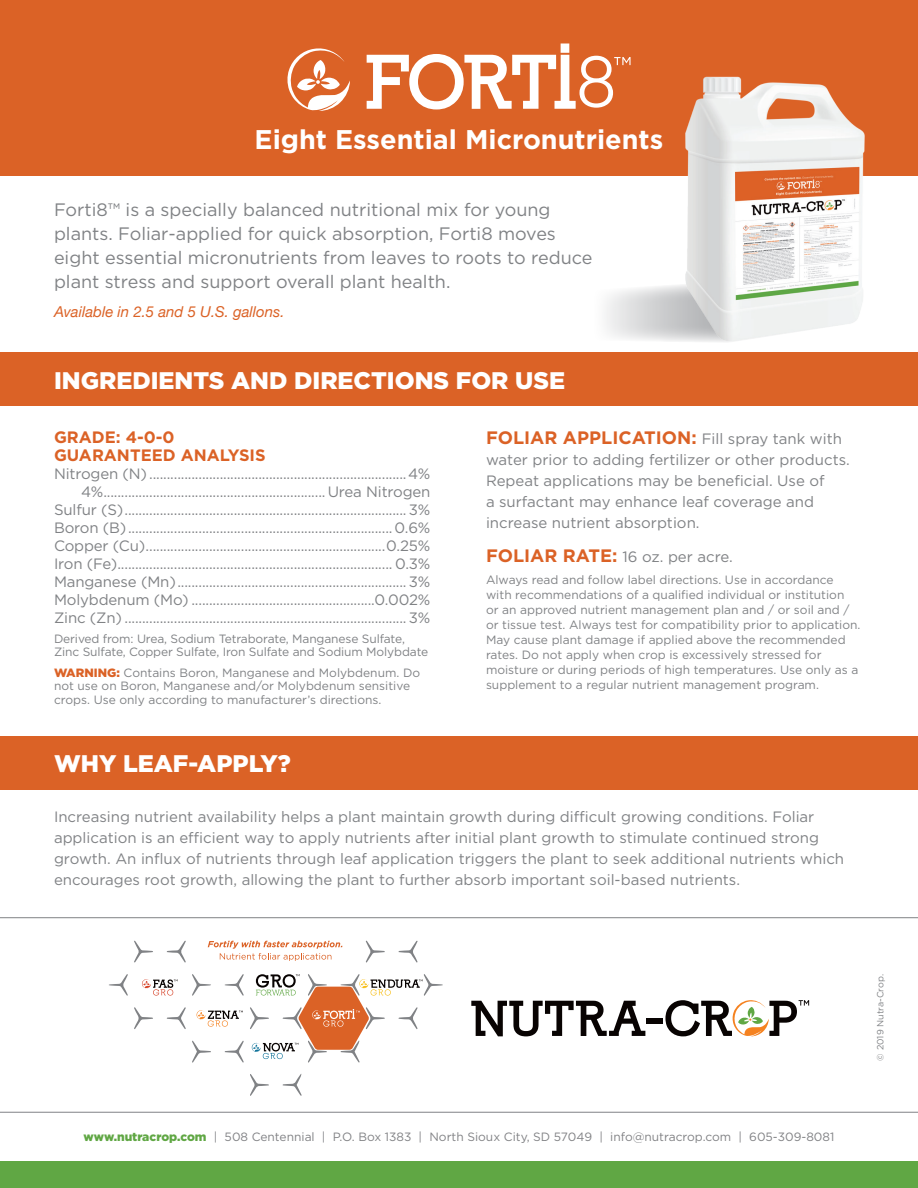
<style>
.page{position:relative;width:918px;height:1188px;background:#fff}
.page>*{position:absolute;margin:0;border:0;box-sizing:border-box;transform-origin:0 0}
.t1{font:700 27px "Gotham";color:#fff}
.t2{font:900 24px "Gotham";color:#fff}
.t3{font:18px/24px "Gotham";color:#808285}
.t4{font:700 18px "Gotham";color:#db6226}
.t5{font:700 16.5px "Gotham";color:#db6226}
.t6{font:15px/21px "Gotham";color:#808285}
.t7{font:italic 15px "Helvetica Neue";color:#db6226}
.t8{font:12px/15px "Gotham";color:#808285}
.t9{font:12px "Gotham";color:#818285}
.t10{font:9px "Gotham";color:#808285}
.s1{font-weight:900;color:#db6226}
.s2{font-weight:400;font-size:15px;color:#808285}
.s3{font-weight:700;font-size:18px;color:#db6226}
.s4{font-weight:900;color:#60a744}
</style>
<div class="page">
<div style="left:0;top:0;width:918px;height:176px;background:#db6226"></div>
<div style="left:0;top:1161px;width:918px;height:27px;background:#60a744"></div>
<div style="left:0;top:352px;width:918px;height:54px;background:#db6226"></div>
<svg style="left:367px;top:43px;width:264px;height:66px"></svg>
<svg style="left:287px;top:48px;width:63px;height:63px"></svg>
<div style="left:0;top:736px;width:918px;height:54px;background:#db6226"></div>
<hr style="left:0;top:1112px;width:918px;height:1px;background:#808285">
<hr style="left:0;top:917px;width:918px;height:1px;background:#808285">
<svg style="left:605px;top:285px;width:72px;height:56px"></svg>
<img style="left:677px;top:76px;width:188px;height:266px">
<svg style="left:208px;top:941px;width:134px;height:20px"></svg>
<svg style="left:471px;top:1001px;width:174px;height:35px"></svg>
<div style="left:646px;top:1019px;width:16px;height:5px;background:#080302"></div>
<svg style="left:665px;top:1000px;width:144px;height:36px"></svg>
<svg style="left:109px;top:974px;width:19px;height:22px"></svg>
<svg style="left:399px;top:940px;width:19px;height:23px"></svg>
<svg style="left:167px;top:940px;width:19px;height:23px"></svg>
<svg style="left:366px;top:941px;width:19px;height:21px"></svg>
<svg style="left:134px;top:941px;width:19px;height:22px"></svg>
<svg style="left:250px;top:1074px;width:19px;height:22px"></svg>
<svg style="left:282px;top:1074px;width:20px;height:22px"></svg>
<svg style="left:134px;top:974px;width:309px;height:89px"></svg>
<p class="t1" style="left:255px;top:122px;width:410px">Eight Essential Micronutrients</p>
<p class="t3" style="left:54px;top:198px;width:540px">Forti8™ is a specially balanced nutritional mix for young plants. Foliar-applied for quick absorption, Forti8 moves eight essential micronutrients from leaves to roots to reduce plant stress and support overall plant health.</p>
<p class="t7" style="left:54px;top:301px;width:232px">Available in 2.5 and 5 U.S. gallons.</p>
<p class="t2" style="left:54px;top:364px;width:513px">INGREDIENTS AND DIRECTIONS FOR USE</p>
<p class="t5" style="left:54px;top:426px;width:122px">GRADE: 4-0-0</p>
<p class="t5" style="left:54px;top:444px;width:213px">GUARANTEED ANALYSIS</p>
<p class="t6" style="left:54px;top:463px;width:378px">Nitrogen (N) .........................................................................4%</p>
<p class="t6" style="left:81px;top:481px;width:351px">4%...............................................................Urea Nitrogen</p>
<p class="t6" style="left:54px;top:499px;width:378px">Sulfur (S)................................................................................ 3%</p>
<p class="t6" style="left:54px;top:517px;width:378px">Boron (B) ...........................................................................0.6%</p>
<p class="t6" style="left:54px;top:535px;width:378px">Copper (Cu)....................................................................0.25%</p>
<p class="t6" style="left:54px;top:553px;width:378px">Iron (Fe).............................................................................. 0.3%</p>
<p class="t6" style="left:54px;top:571px;width:378px">Manganese (Mn)................................................................. 3%</p>
<p class="t6" style="left:54px;top:589px;width:378px">Molybdenum (Mo) ....................................................0.002%</p>
<p class="t6" style="left:54px;top:607px;width:378px">Zinc (Zn) ................................................................................ 3%</p>
<p class="t8" style="left:54px;top:632px;width:376px;line-height:13.5px">Derived from: Urea, Sodium Tetraborate, Manganese Sulfate,<br>Zinc Sulfate, Copper Sulfate, Iron Sulfate and Sodium Molybdate</p>
<p class="t8" style="left:54px;top:665px;width:368px;line-height:13.5px"><span class="s1">WARNING:</span> Contains Boron, Manganese and Molybdenum. Do not use on Boron, Manganese and/or Molybdenum sensitive crops. Use only according to manufacturer’s directions.</p>
<p class="t2" style="left:54px;top:747px;width:238px">WHY LEAF-APPLY?</p>
<p class="t4" style="left:486px;top:426px;width:358px">FOLIAR APPLICATION: <span class="s2">Fill spray tank with</span></p>
<p class="t6" style="left:486px;top:449px;width:365px">water prior to adding fertilizer or other products.<br>Repeat applications may be beneficial. Use of<br>a surfactant may enhance leaf coverage and increase nutrient absorption.</p>
<p class="t6" style="left:486px;top:546px;width:248px"><span class="s3">FOLIAR RATE:</span> 16 oz. per acre.</p>
<p class="t8" style="left:486px;top:572px;width:376px">Always read and follow label directions. Use in accordance with recommendations of a qualified individual or institution<br>or an approved nutrient management plan and / or soil and / or tissue test. Always test for compatibility prior to application.<br>May cause plant damage if applied above the recommended rates. Do not apply when crop is excessively stressed for moisture or during periods of high temperatures. Use only as a supplement to a regular nutrient management program.</p>
<p class="t6" style="left:54px;top:806px;width:792px">Increasing nutrient availability helps a plant maintain growth during difficult growing conditions. Foliar application is an efficient way to apply nutrients after initial plant growth to stimulate continued strong growth. An influx of nutrients through leaf application triggers the plant to seek additional nutrients which encourages root growth, allowing the plant to further absorb important soil-based nutrients.</p>
<p class="t9" style="left:84px;top:1129px;width:752px"><span class="s4">www.nutracrop.com</span> | 508 Centennial | P.O. Box 1383 | North Sioux City, SD 57049 | info@nutracrop.com | 605-309-8081</p>
<p class="t10" style="left:875px;top:1061px;width:88px;rotate:-90deg">© 2019 Nutra-Crop.</p>
</div>
